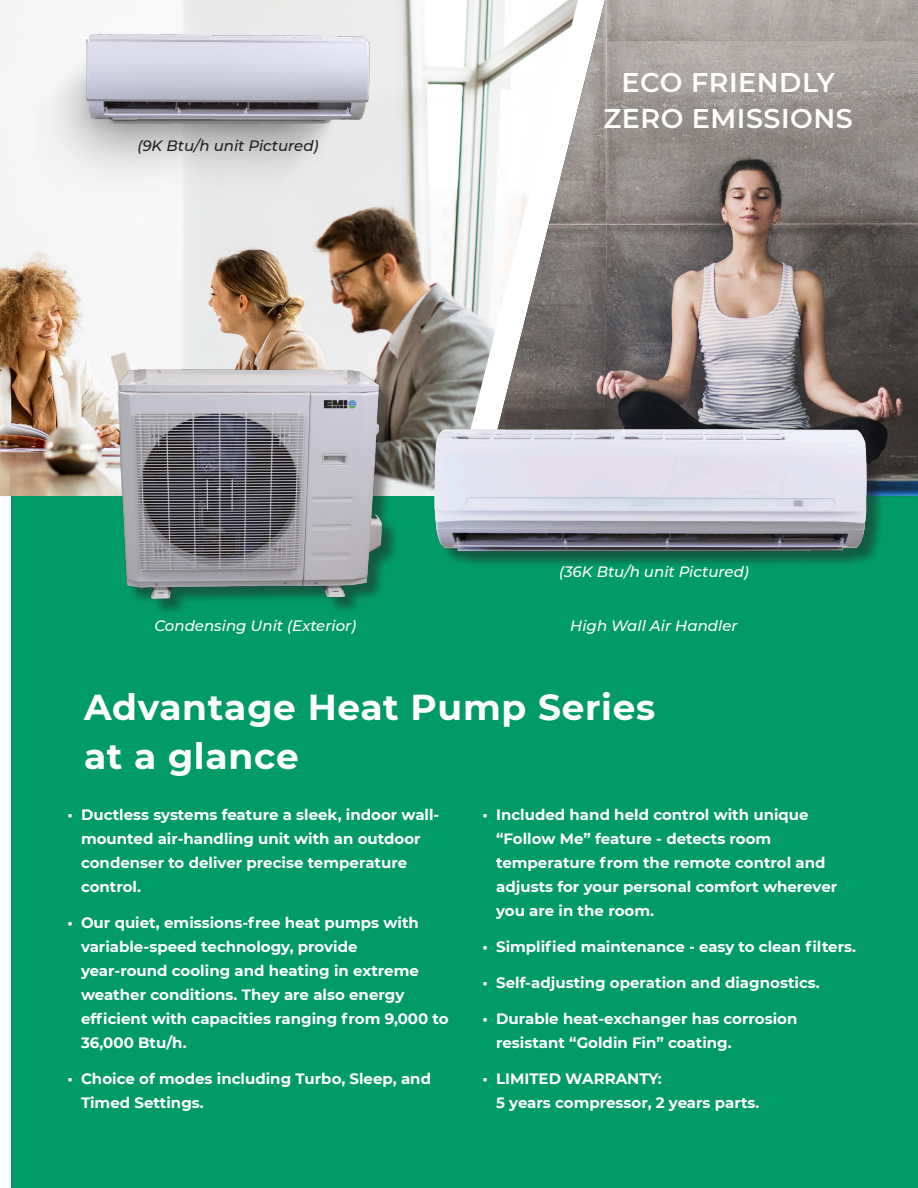
<style>
.page{position:relative;width:918px;height:1188px;background:#fff}
.page>*{position:absolute;margin:0;border:0;box-sizing:border-box;transform-origin:0 0}
.t1{font:700 36px "Montserrat";letter-spacing:.02em;color:#fff}
.t2{font:600 27px "Montserrat";letter-spacing:.02em;color:#fff}
.t3{font:700 15px/24px "Montserrat";color:#fff}
.t4{font:italic 500 15px "Montserrat";color:#fff}
.t5{font:italic 500 15px "Montserrat";color:#231f20}
</style>
<div class="page">
<img style="left:0;top:0;width:481px;height:496px">
<div style="left:11px;top:496px;width:907px;height:692px;background:#019b67"></div>
<img style="left:481px;top:0;width:437px;height:496px">
<img style="left:35px;top:22px;width:315px;height:189px">
<img style="left:74px;top:27px;width:308px;height:100px">
<img style="left:412px;top:415px;width:477px;height:149px">
<div style="left:120px;top:372px;width:279px;height:244px;background:#231f20;opacity:.5"></div>
<img style="left:102px;top:360px;width:295px;height:249px">
<p class="t5" style="left:137px;top:135px;width:183px">(9K Btu/h unit Pictured)</p>
<p class="t2" style="left:622px;top:63px;width:215px">ECO FRIENDLY</p>
<p class="t2" style="left:603px;top:99px;width:251px">ZERO EMISSIONS</p>
<p class="t4" style="left:559px;top:562px;width:191px">(36K Btu/h unit Pictured)</p>
<p class="t4" style="left:154px;top:615px;width:203px">Condensing Unit (Exterior)</p>
<p class="t4" style="left:570px;top:615px;width:169px">High Wall Air Handler</p>
<p class="t1" style="left:84px;top:681px;width:573px">Advantage Heat Pump Series</p>
<p class="t1" style="left:84px;top:731px;width:216px">at a glance</p>
<p class="t3" style="left:81px;top:802px;width:360px;text-indent:-14px">• Ductless systems feature a sleek, indoor wall&shy;mounted air-handling unit with an outdoor condenser to deliver precise temperature control.</p>
<p class="t3" style="left:81px;top:910px;width:369px;text-indent:-14px">• Our quiet, emissions-free heat pumps with variable-speed technology, provide<br>year-round cooling and heating in extreme weather conditions. They are also energy efficient with capacities ranging from 9,000 to 36,000 Btu/h.</p>
<p class="t3" style="left:81px;top:1066px;width:352px;text-indent:-14px">• Choice of modes including Turbo, Sleep, and<br>Timed Settings.</p>
<p class="t3" style="left:496px;top:802px;width:343px;text-indent:-14px">• Included hand held control with unique “Follow Me” feature - detects room temperature from the remote control and adjusts for your personal comfort wherever you are in the room.</p>
<p class="t3" style="left:483px;top:934px;width:375px">• Simplified maintenance - easy to clean filters.</p>
<p class="t3" style="left:483px;top:970px;width:339px">• Self-adjusting operation and diagnostics.</p>
<p class="t3" style="left:496px;top:1006px;width:303px;text-indent:-14px">• Durable heat-exchanger has corrosion resistant “Goldin Fin” coating.</p>
<p class="t3" style="left:496px;top:1065px;width:265px;text-indent:-14px">• LIMITED WARRANTY:<br>5 years compressor, 2 years parts.</p>
</div>
